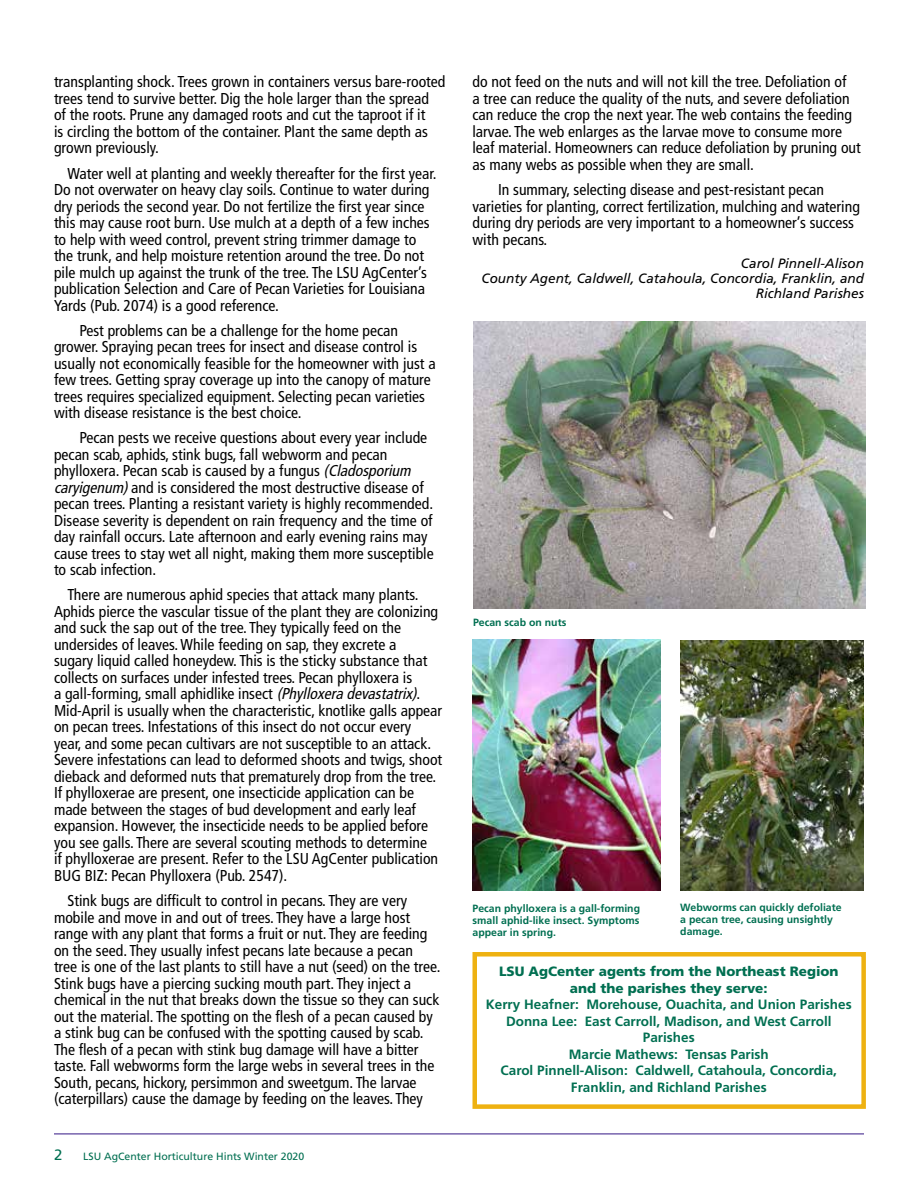
<style>
.page{position:relative;width:918px;height:1188px;background:#fff}
.page>*{position:absolute;margin:0;border:0;box-sizing:border-box;transform-origin:0 0}
.Body_text_P{font:condensed 15.75px/16.5px "Frutiger LT Std";color:#000}
.t1{font:15px "Frutiger LT Std";color:#006f51}
.Caption_P{font:700 13.5px/16.5px "Frutiger LT Std";color:#006f51;text-align:center}
.author_name_P{font:italic 13.5px/15px "Frutiger LT Std";color:#000;text-align:right}
.Caption_P-2{font:900 13.5px/16.5px "Frutiger LT Std";color:#006f51;text-align:center}
.Caption_P-3{font:700 10.5px/12px "Frutiger LT Std";color:#006f51;text-align:justify}
.t2{font:10.5px "Frutiger LT Std";color:#006f51}
.s1{font-style:italic}
</style>
<div class="page">
<hr style="left:54px;top:1133px;width:810px;height:1px;background:#492f92">
<img style="left:473px;top:322px;width:393px;height:287px">
<img style="left:473px;top:640px;width:188px;height:251px">
<img style="left:680px;top:640px;width:184px;height:251px">
<div style="left:472px;top:952px;width:394px;height:157px;border:4px solid #eeb111"></div>
<p class="Body_text_P" style="left:54px;top:74px;width:393px">transplanting shock. Trees grown in containers versus bare-rooted trees tend to survive better. Dig the hole larger than the spread<br>of the roots. Prune any damaged roots and cut the taproot if it<br>is circling the bottom of the container. Plant the same depth as grown previously.</p>
<p class="Body_text_P" style="left:54px;top:165px;width:384px;text-indent:14px">Water well at planting and weekly thereafter for the first year.<br>Do not overwater on heavy clay soils. Continue to water during dry periods the second year. Do not fertilize the first year since this may cause root burn. Use mulch at a depth of a few inches to help with weed control, prevent string trimmer damage to the trunk, and help moisture retention around the tree. Do not pile mulch up against the trunk of the tree. The LSU AgCenter’s publication Selection and Care of Pecan Varieties for Louisiana Yards (Pub. 2074) is a good reference.</p>
<p class="Body_text_P" style="left:54px;top:322px;width:383px;text-indent:26px">Pest problems can be a challenge for the home pecan grower. Spraying pecan trees for insect and disease control is usually not economically feasible for the homeowner with just a few trees. Getting spray coverage up into the canopy of mature trees requires specialized equipment. Selecting pecan varieties with disease resistance is the best choice.</p>
<p class="Body_text_P" style="left:54px;top:430px;width:381px;text-indent:26px">Pecan pests we receive questions about every year include pecan scab, aphids, stink bugs, fall webworm and pecan phylloxera. Pecan scab is caused by a fungus <span class="s1">(Cladosporium caryigenum)</span>and is considered the most destructive disease of pecan trees. Planting a resistant variety is highly recommended.<br>Disease severity is dependent on rain frequency and the time of day rainfall occurs. Late afternoon and early evening rains may cause trees to stay wet all night, making them more susceptible to scab infection.</p>
<p class="Body_text_P" style="left:54px;top:587px;width:390px;text-indent:14px">There are numerous aphid species that attack many plants.<br>Aphids pierce the vascular tissue of the plant they are colonizing and suck the sap out of the tree. They typically feed on the undersides of leaves. While feeding on sap, they excrete a<br>sugary liquid called honeydew. This is the sticky substance that collects on surfaces under infested trees. Pecan phylloxera is<br>a gall-forming, small aphidlike insect <span class="s1">(Phylloxeradevastatrix)</span>.<br>Mid-April is usually when the characteristic, knotlike galls appear on pecan trees. Infestations of this insect do not occur every year, and some pecan cultivars are not susceptible to an attack.<br>Severe infestations can lead to deformed shoots and twigs, shoot dieback and deformed nuts that prematurely drop from the tree.<br>If phylloxerae are present, one insecticide application can be made between the stages of bud development and early leaf expansion. However, the insecticide needs to be applied before you see galls. There are several scouting methods to determine<br>if phylloxerae are present. Refer to the LSU AgCenter publication BUG BIZ: Pecan Phylloxera (Pub. 2547).</p>
<p class="Body_text_P" style="left:54px;top:893px;width:388px;text-indent:14px">Stink bugs are difficult to control in pecans. They are very mobile and move in and out of trees. They have a large host range with any plant that forms a fruit or nut. They are feeding on the seed. They usually infest pecans late because a pecan<br>tree is one of the last plants to still have a nut (seed) on the tree.<br>Stink bugs have a piercing sucking mouth part. They inject a chemical in the nut that breaks down the tissue so they can suck out the material. The spotting on the flesh of a pecan caused by a stink bug can be confused with the spotting caused by scab.<br>The flesh of a pecan with stink bug damage will have a bitter taste. Fall webworms form the large webs in several trees in the South, pecans, hickory, persimmon and sweetgum. The larvae (caterpillars) cause the damage by feeding on the leaves. They</p>
<p class="t1" style="left:54px;top:1146px;width:10px">2</p>
<p class="t2" style="left:83px;top:1150px;width:223px">LSU AgCenter Horticulture Hints Winter 2020</p>
<p class="Body_text_P" style="left:472px;top:74px;width:390px">do not feed on the nuts and will not kill the tree. Defoliation of<br>a tree can reduce the quality of the nuts, and severe defoliation can reduce the crop the next year. The web contains the feeding larvae. The web enlarges as the larvae move to consume more leaf material. Homeowners can reduce defoliation by pruning out as many webs as possible when they are small.</p>
<p class="Body_text_P" style="left:472px;top:181px;width:389px;text-indent:26px">In summary, selecting disease and pest-resistant pecan varieties for planting, correct fertilization, mulching and watering during dry periods are very important to a homeowner’s success with pecans.</p>
<p class="author_name_P" style="left:741px;top:256px;width:125px">Carol Pinnell-Alison</p>
<p class="author_name_P" style="left:481px;top:271px;width:384px">County Agent, Caldwell, Catahoula, Concordia, Franklin, and<br>Richland Parishes</p>
<p class="Caption_P-3" style="left:473px;top:616px;width:95px">Pecan scab on nuts</p>
<p class="Caption_P-3" style="left:473px;top:903px;width:169px">Pecan phylloxera is a gall-forming small aphid-like insect. Symptoms appear in spring.</p>
<p class="Caption_P-3" style="left:680px;top:902px;width:163px;text-align:left">Webworms can quickly defoliate a pecan tree, causing unsightly damage.</p>
<p class="Caption_P-2" style="left:499px;top:963px;width:341px">LSU AgCenter agents from the Northeast Region and the parishes they serve:</p>
<p class="Caption_P" style="left:486px;top:997px;width:367px">Kerry Heafner: Morehouse, Ouachita, and Union Parishes</p>
<p class="Caption_P" style="left:506px;top:1013px;width:327px">Donna Lee: East Carroll, Madison, and West Carroll<br>Parishes</p>
<p class="Caption_P" style="left:569px;top:1046px;width:202px">Marcie Mathews: Tensas Parish</p>
<p class="Caption_P" style="left:501px;top:1063px;width:338px">Carol Pinnell-Alison: Caldwell, Catahoula, Concordia,<br>Franklin, and Richland Parishes</p>
</div>
